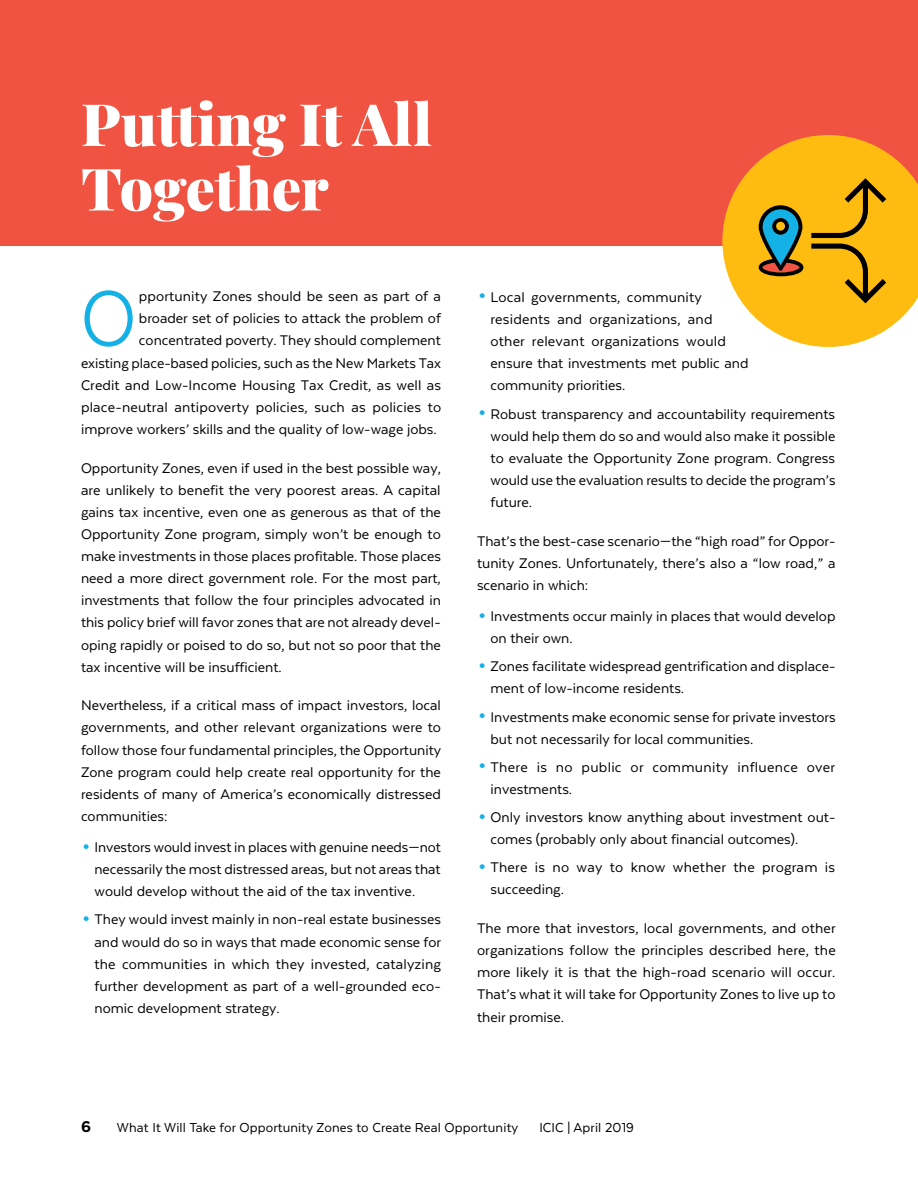
<style>
.page{position:relative;width:918px;height:1188px;background:#fff}
.page>*{position:absolute;margin:0;border:0;box-sizing:border-box;transform-origin:0 0}
.ICIC_TX{font:89.85px "Texta Narrow";color:#14b1e7}
.ICIC_NUM_TX{font:900 58.5px/64.5px "Playfair Display";color:#fff}
.t1{font:800 18px "Texta";color:#000}
.ICIC_BUL{font:16.2px/22.2px "Texta";color:#000}
.ICIC_TX-2{font:16.2px/22.2px "Texta";color:#000;text-align:justify}
.ICIC_TX_less_space_a{font:16.2px/22.2px "Texta";color:#000;text-align:justify}
.ICIC_BUL_Last{font:16.2px/22.2px "Texta";letter-spacing:.01em;color:#000}
.t2{font:15px "Texta";letter-spacing:.01em;color:#000}
.s1{font-size:33px;color:#14b1e7}
</style>
<div class="page">
<div style="left:0;top:0;width:918px;height:245px;background:#f05341"></div>
<svg style="left:722px;top:135px;width:196px;height:212px"></svg>
<p class="ICIC_NUM_TX" style="left:81px;top:87px;width:353px">Putting It All<br>Together</p>
<p class="ICIC_TX" style="left:81px;top:272px;width:57px">O</p>
<p class="ICIC_TX-2" style="left:81px;top:285px;width:362px;text-align:right">pportunity Zones should be seen as part of a<br>broader set of policies to attack the problem of concentrated poverty. They should complement<br>existing place-based policies, such as the New Markets Tax Credit and Low-Income Housing Tax Credit, as well as place-neutral antipoverty policies, such as policies to improve workers’ skills and the quality of low-wage jobs.</p>
<p class="ICIC_TX-2" style="left:81px;top:456px;width:362px">Opportunity Zones, even if used in the best possible way, are unlikely to benefit the very poorest areas. A capital gains tax incentive, even one as generous as that of the Opportunity Zone program, simply won’t be enough to make investments in those places profitable. Those places need a more direct government role. For the most part, investments that follow the four principles advocated in this policy brief will favor zones that are not already devel&shy;oping rapidly or poised to do so, but not so poor that the tax incentive will be insufficient.</p>
<p class="ICIC_TX_less_space_a" style="left:81px;top:694px;width:362px">Nevertheless, if a critical mass of impact investors, local governments, and other relevant organizations were to follow those four fundamental principles, the Opportunity Zone program could help create real opportunity for the residents of many of America’s economically distressed communities:</p>
<p class="ICIC_BUL" style="left:94px;top:836px;width:348px;text-align:justify;text-indent:-14px"><span class="s1">•</span> Investors would invest in places with genuine needs—not necessarily the most distressed areas, but not areas that would develop without the aid of the tax inventive.</p>
<p class="ICIC_BUL" style="left:94px;top:908px;width:348px;text-align:justify;text-indent:-14px"><span class="s1">•</span> They would invest mainly in non-real estate businesses and would do so in ways that made economic sense for the communities in which they invested, catalyzing further development as part of a well-grounded eco&shy;nomic development strategy.</p>
<p class="ICIC_BUL" style="left:490px;top:286px;width:260px;text-indent:-14px"><span class="s1">•</span> Local governments, community residents and organizations, and other relevant organizations would ensure that investments met public and community priorities.</p>
<p class="ICIC_BUL" style="left:490px;top:402px;width:347px;text-align:justify;text-indent:-14px"><span class="s1">•</span> Robust transparency and accountability requirements would help them do so and would also make it possible to evaluate the Opportunity Zone program. Congress would use the evaluation results to decide the program’s future.</p>
<p class="ICIC_TX_less_space_a" style="left:477px;top:530px;width:360px">That’s the best-case scenario—the “high road” for Oppor&shy;tunity Zones. Unfortunately, there’s also a “low road,” a scenario in which:</p>
<p class="ICIC_BUL" style="left:490px;top:605px;width:346px;text-indent:-14px"><span class="s1">•</span> Investments occur mainly in places that would develop on their own.</p>
<p class="ICIC_BUL" style="left:490px;top:655px;width:347px;text-indent:-14px"><span class="s1">•</span> Zones facilitate widespread gentrification and displace&shy;ment of low-income residents.</p>
<p class="ICIC_BUL" style="left:490px;top:705px;width:347px;text-indent:-14px"><span class="s1">•</span> Investments make economic sense for private investors but not necessarily for local communities.</p>
<p class="ICIC_BUL" style="left:490px;top:756px;width:346px;text-indent:-14px"><span class="s1">•</span> There is no public or community influence over investments.</p>
<p class="ICIC_BUL" style="left:490px;top:806px;width:346px;text-indent:-14px"><span class="s1">•</span> Only investors know anything about investment out&shy;comes (probably only about financial outcomes).</p>
<p class="ICIC_BUL_Last" style="left:490px;top:856px;width:346px;text-indent:-14px"><span class="s1">•</span> There is no way to know whether the program is succeeding.</p>
<p class="ICIC_TX-2" style="left:477px;top:917px;width:360px">The more that investors, local governments, and other organizations follow the principles described here, the more likely it is that the high-road scenario will occur.<br>That’s what it will take for Opportunity Zones to live up to their promise.</p>
<p class="t1" style="left:81px;top:1118px;width:11px">6</p>
<p class="t2" style="left:117px;top:1120px;width:403px">What It Will Take for Opportunity Zones to Create Real Opportunity</p>
<p class="t2" style="left:539px;top:1120px;width:96px">ICIC | April 2019</p>
</div>
